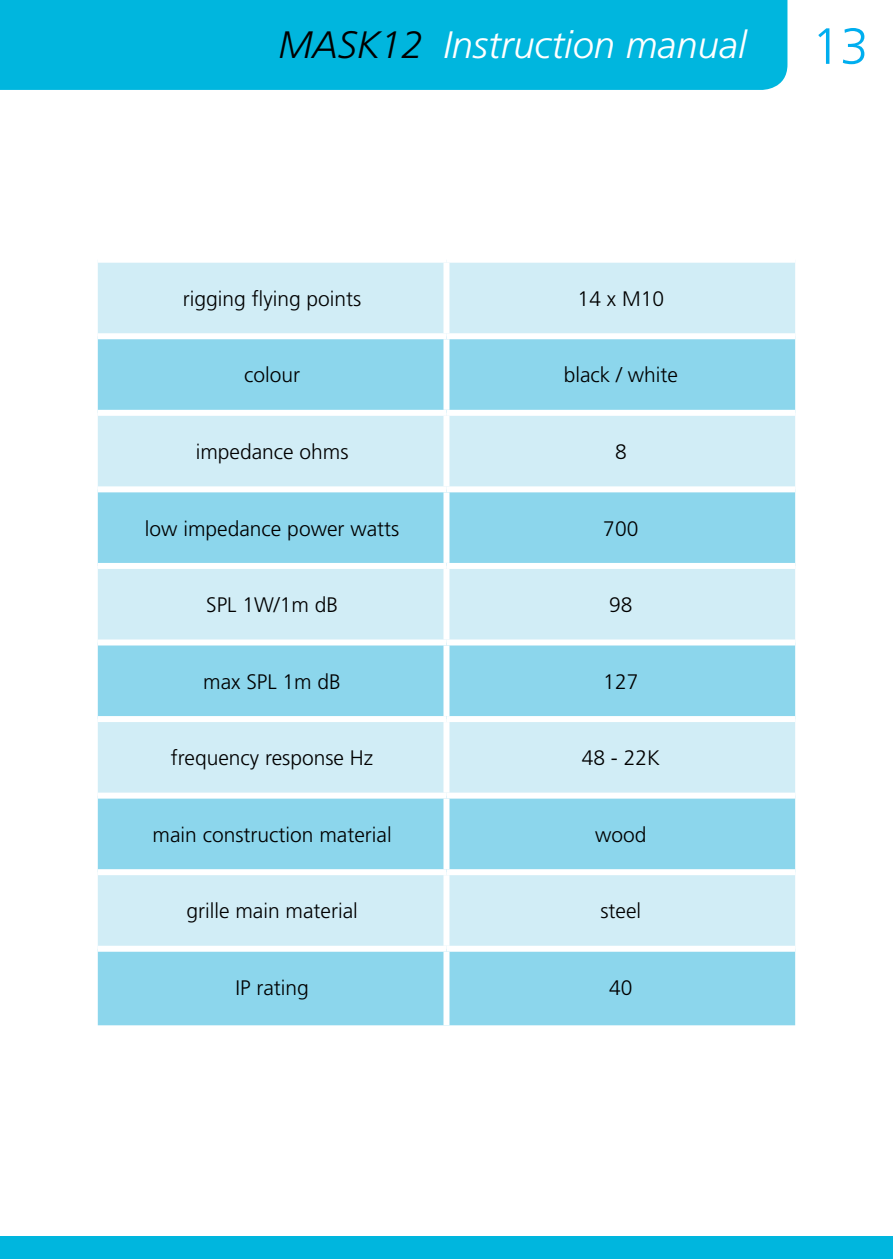
<style>
.page{position:relative;width:893px;height:1259px;background:#fff}
.page>*{position:absolute;margin:0;border:0;box-sizing:border-box;transform-origin:0 0}
.t1{font:300 51px "Frutiger LT Std";color:#00aeef}
.t2{font:italic 300 38.1px "Frutiger LT Std";color:#fff}
.t3{font:300 21px "Frutiger LT Std";color:#000}
.s1{color:#000}
</style>
<div class="page">
<div style="left:0;top:0;width:787px;height:90px;background:#00b6de"></div>
<div style="left:0;top:1236px;width:893px;height:23px;background:#00b6de"></div>
<div style="left:98px;top:263px;width:697px;height:70px;background:#d1edf6"></div>
<svg style="left:98px;top:339px;width:697px;height:686px;background:#aae0f0"></svg>
<div style="left:443px;top:263px;width:6px;height:70px;background:#fff"></div>
<div style="left:443px;top:339px;width:6px;height:71px;background:#fff"></div>
<div style="left:98px;top:410px;width:348px;height:6px;background:#fff"></div>
<div style="left:446px;top:410px;width:349px;height:6px;background:#fff"></div>
<div style="left:443px;top:416px;width:6px;height:70px;background:#fff"></div>
<div style="left:98px;top:486px;width:348px;height:6px;background:#fff"></div>
<div style="left:446px;top:486px;width:349px;height:6px;background:#fff"></div>
<div style="left:443px;top:492px;width:6px;height:71px;background:#fff"></div>
<div style="left:98px;top:563px;width:348px;height:6px;background:#fff"></div>
<div style="left:446px;top:563px;width:349px;height:6px;background:#fff"></div>
<div style="left:443px;top:569px;width:6px;height:70px;background:#fff"></div>
<div style="left:98px;top:639px;width:348px;height:6px;background:#fff"></div>
<div style="left:446px;top:639px;width:349px;height:6px;background:#fff"></div>
<div style="left:443px;top:645px;width:6px;height:71px;background:#fff"></div>
<div style="left:98px;top:716px;width:348px;height:6px;background:#fff"></div>
<div style="left:446px;top:716px;width:349px;height:6px;background:#fff"></div>
<div style="left:443px;top:722px;width:6px;height:70px;background:#fff"></div>
<div style="left:98px;top:792px;width:348px;height:6px;background:#fff"></div>
<div style="left:446px;top:792px;width:349px;height:6px;background:#fff"></div>
<div style="left:443px;top:798px;width:6px;height:71px;background:#fff"></div>
<div style="left:98px;top:869px;width:348px;height:6px;background:#fff"></div>
<div style="left:446px;top:869px;width:349px;height:6px;background:#fff"></div>
<div style="left:443px;top:875px;width:6px;height:70px;background:#fff"></div>
<div style="left:98px;top:945px;width:348px;height:6px;background:#fff"></div>
<div style="left:446px;top:945px;width:349px;height:6px;background:#fff"></div>
<div style="left:443px;top:951px;width:6px;height:74px;background:#fff"></div>
<h2 class="t2" style="left:278px;top:23px;width:470px"><span class="s1">MASK12</span> Instruction manual</h2>
<h1 class="t1" style="left:812px;top:17px;width:58px">13</h1>
<p class="t3" style="left:183px;top:287px;width:180px">rigging flying points</p>
<p class="t3" style="left:578px;top:287px;width:88px">14 x M10</p>
<p class="t3" style="left:244px;top:363px;width:58px">colour</p>
<p class="t3" style="left:564px;top:363px;width:116px">black / white</p>
<p class="t3" style="left:196px;top:440px;width:154px">impedance ohms</p>
<p class="t3" style="left:615px;top:440px;width:13px">8</p>
<p class="t3" style="left:145px;top:516px;width:256px">low impedance power watts</p>
<p class="t3" style="left:603px;top:516px;width:37px">700</p>
<p class="t3" style="left:206px;top:593px;width:133px">SPL 1W/1m dB</p>
<p class="t3" style="left:609px;top:593px;width:25px">98</p>
<p class="t3" style="left:203px;top:669px;width:139px">max SPL 1m dB</p>
<p class="t3" style="left:603px;top:669px;width:37px">127</p>
<p class="t3" style="left:171px;top:746px;width:204px">frequency response Hz</p>
<p class="t3" style="left:582px;top:746px;width:80px">48 - 22K</p>
<p class="t3" style="left:153px;top:822px;width:241px">main construction material</p>
<p class="t3" style="left:595px;top:822px;width:53px">wood</p>
<p class="t3" style="left:186px;top:899px;width:173px">grille main material</p>
<p class="t3" style="left:600px;top:899px;width:42px">steel</p>
<p class="t3" style="left:235px;top:976px;width:75px">IP rating</p>
<p class="t3" style="left:609px;top:976px;width:25px">40</p>
</div>
